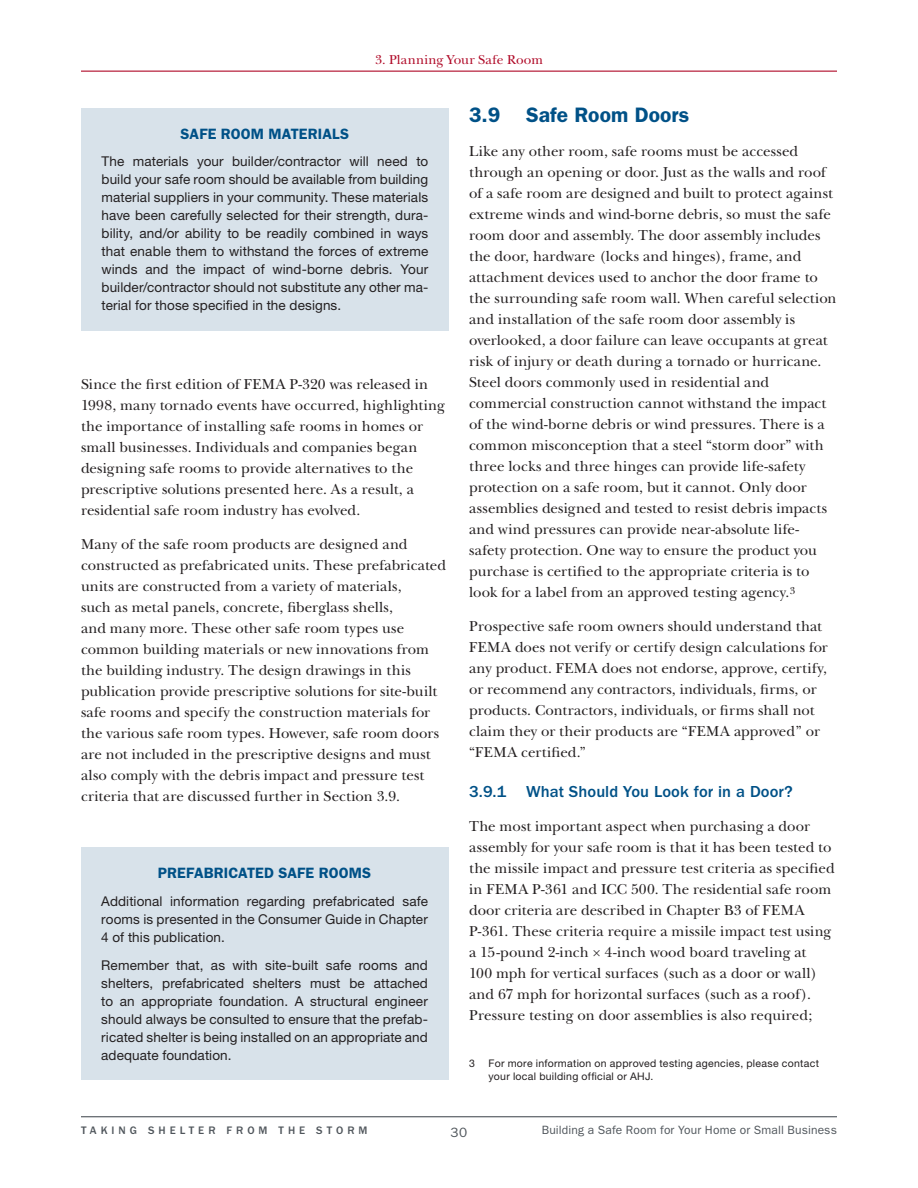
<style>
.page{position:relative;width:918px;height:1188px;background:#fff}
.page>*{position:absolute;margin:0;border:0;box-sizing:border-box;transform-origin:0 0}
.Head_1{font:600 21px "ITC Franklin Gothic Std";letter-spacing:.005em;color:#005187}
.Head_2{font:500 16.5px "ITC Franklin Gothic Std";letter-spacing:.005em;color:#005187}
.Body{font:15px/21px "New Baskerville";letter-spacing:.005em;color:#231f20}
.Box_Blue_heading{font:600 15px "ITC Franklin Gothic Std";letter-spacing:.01em;color:#005187}
.t1{font:13.5px/18px "Helvetica Neue LT Std";letter-spacing:.01em;color:#231f20;text-align:justify}
.t2{font:13.5px "New Baskerville";letter-spacing:.015em;color:#b00a28}
.t3{font:13.5px "ITC Franklin Gothic Std";color:#4f555b}
.t4{font:12px "ITC Franklin Gothic Std";letter-spacing:.015em;color:#4f555b}
.t5{font:500 11.25px "ITC Franklin Gothic Std";letter-spacing:.355em;color:#4f555b}
.Footnote{font:10.5px "Helvetica Neue LT Std";letter-spacing:.03em;color:#231f20}
</style>
<div class="page">
<hr style="left:81px;top:1116px;width:756px;height:1px;background:#4f555b">
<hr style="left:81px;top:71px;width:756px;height:1px;background:#b00a28">
<div style="left:81px;top:848px;width:367px;height:232px;background:#d8e2ea"></div>
<div style="left:81px;top:108px;width:368px;height:223px;background:#d8e2ea"></div>
<p class="t2" style="left:375px;top:52px;width:169px">3. Planning Your Safe Room</p>
<p class="Box_Blue_heading" style="left:181px;top:125px;width:170px">SAFE ROOM MATERIALS</p>
<p class="t1" style="left:102px;top:152px;width:328px">The materials your builder/contractor will need to build your safe room should be available from building material suppliers in your community. These materials have been carefully selected for their strength, dura&shy;bility, and/or ability to be readily combined in ways that enable them to withstand the forces of extreme winds and the impact of wind-borne debris. Your builder/contractor should not substitute any other ma&shy;terial for those specified in the designs.</p>
<p class="Body" style="left:81px;top:373px;width:365px">Since the first edition of FEMA P-320 was released in 1998, many tornado events have occurred, highlighting the importance of installing safe rooms in homes or small businesses. Individuals and companies began designing safe rooms to provide alternatives to the prescriptive solutions presented here. As a result, a residential safe room industry has evolved.</p>
<p class="Body" style="left:81px;top:533px;width:367px">Many of the safe room products are designed and constructed as prefabricated units. These prefabricated units are constructed from a variety of materials,<br>such as metal panels, concrete, fiberglass shells,<br>and many more. These other safe room types use common building materials or new innovations from the building industry. The design drawings in this publication provide prescriptive solutions for site-built safe rooms and specify the construction materials for the various safe room types. However, safe room doors are not included in the prescriptive designs and must also comply with the debris impact and pressure test criteria that are discussed further in Section 3.9.</p>
<p class="Box_Blue_heading" style="left:158px;top:864px;width:215px">PREFABRICATED SAFE ROOMS</p>
<p class="t1" style="left:101px;top:892px;width:328px">Additional information regarding prefabricated safe rooms is presented in the Consumer Guide in Chapter 4 of this publication.</p>
<p class="t1" style="left:101px;top:956px;width:328px">Remember that, as with site-built safe rooms and shelters, prefabricated shelters must be attached to an appropriate foundation. A structural engineer should always be consulted to ensure that the prefab&shy;ricated shelter is being installed on an appropriate and adequate foundation.</p>
<p class="Head_1" style="left:469px;top:103px;width:222px">3.9 Safe Room Doors</p>
<p class="Body" style="left:469px;top:141px;width:331px">Like any other room, safe rooms must be accessed</p>
<p class="Body" style="left:469px;top:162px;width:369px">through an opening or door. Just as the walls and roof of a safe room are designed and built to protect against extreme winds and wind-borne debris, so must the safe room door and assembly. The door assembly includes the door, hardware (locks and hinges), frame, and attachment devices used to anchor the door frame to the surrounding safe room wall. When careful selection and installation of the safe room door assembly is overlooked, a door failure can leave occupants at great risk of injury or death during a tornado or hurricane.<br>Steel doors commonly used in residential and commercial construction cannot withstand the impact of the wind-borne debris or wind pressures. There is a common misconception that a steel “storm door” with three locks and three hinges can provide life-safety protection on a safe room, but it cannot. Only door assemblies designed and tested to resist debris impacts and wind pressures can provide near-absolute life&shy;safety protection. One way to ensure the product you purchase is certified to the appropriate criteria is to look for a label from an approved testing agency.<sup>3</sup></p>
<p class="Body" style="left:469px;top:616px;width:360px">Prospective safe room owners should understand that FEMA does not verify or certify design calculations for any product. FEMA does not endorse, approve, certify, or recommend any contractors, individuals, firms, or products. Contractors, individuals, or firms shall not claim they or their products are “FEMA approved” or “FEMA certified.”</p>
<p class="Head_2" style="left:469px;top:782px;width:325px">3.9.1 What Should You Look for in a Door?</p>
<p class="Body" style="left:469px;top:815px;width:367px">The most important aspect when purchasing a door assembly for your safe room is that it has been tested to the missile impact and pressure test criteria as specified in FEMA P-361 and ICC 500. The residential safe room door criteria are described in Chapter B3 of FEMA P-361. These criteria require a missile impact test using a 15-pound 2-inch × 4-inch wood board traveling at<br>100 mph for vertical surfaces (such as a door or wall) and 67 mph for horizontal surfaces (such as a roof).<br>Pressure testing on door assemblies is also required;</p>
<p class="Footnote" style="left:469px;top:1057px;width:7px">3</p>
<p class="Footnote" style="left:489px;top:1057px;width:332px">For more information on approved testing agencies, please contact</p>
<p class="Footnote" style="left:489px;top:1070px;width:166px">your local building official or AHJ.</p>
<p class="t5" style="left:81px;top:1123px;width:288px">TAKING SHELTER FROM THE STORM</p>
<p class="t3" style="left:451px;top:1124px;width:18px">30</p>
<p class="t4" style="left:542px;top:1123px;width:297px">Building a Safe Room for Your Home or Small Business</p>
</div>
